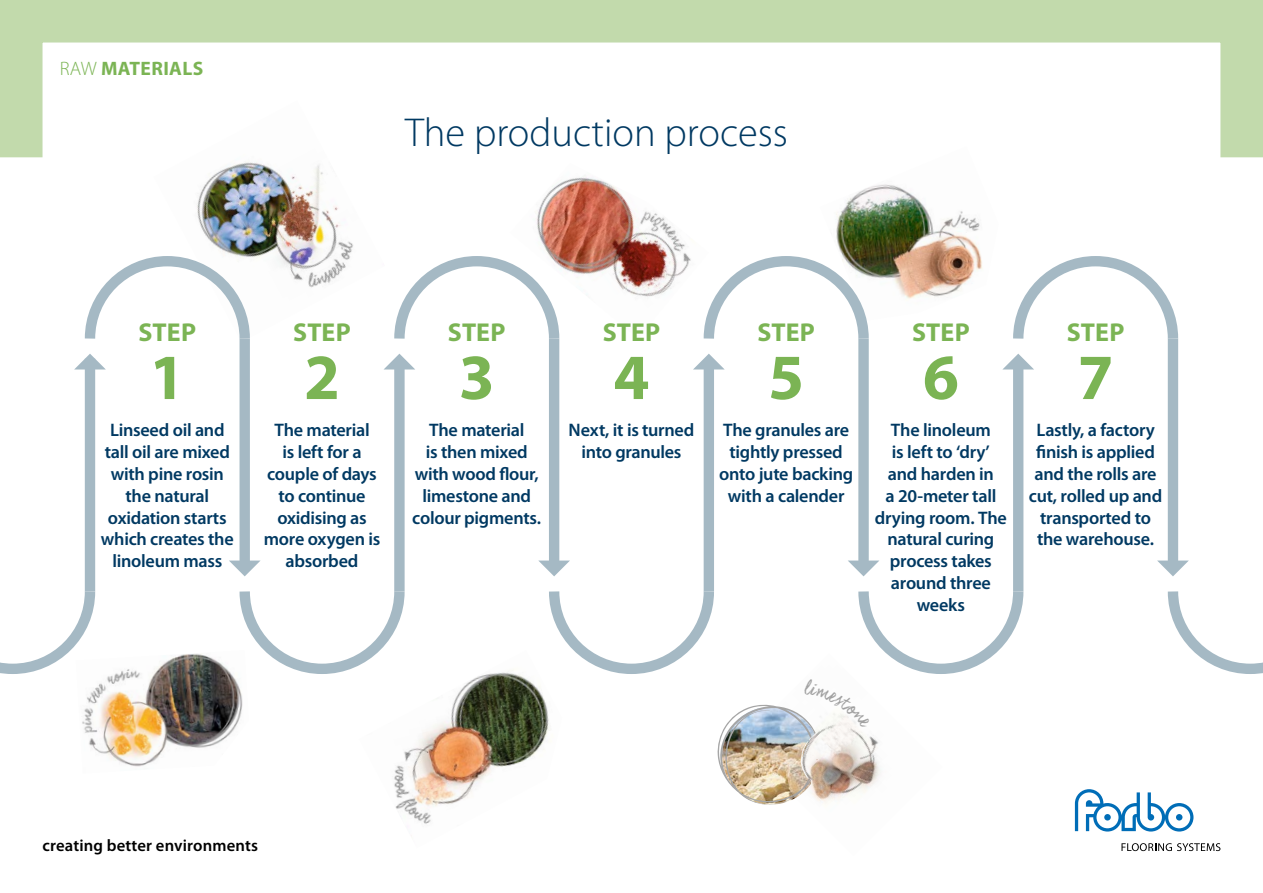
<style>
.page{position:relative;width:1263px;height:893px;background:#fff}
.page>*{position:absolute;margin:0;border:0;box-sizing:border-box;transform-origin:0 0}
.t1{font:700 64.8px "Myriad Pro";color:#7bb454}
.t2{font:300 40.5px "Myriad Pro";color:#003962}
.t3{font:700 25.95px "Myriad Pro";letter-spacing:.005em;color:#7bb454}
.t4{font:700 19.5px "Myriad Pro";letter-spacing:.02em;color:#7bb454}
.t5{font:600 18.15px/21.8px "Myriad Pro";letter-spacing:-.015em;color:#003962;text-align:center}
.t6{font:600 16.65px "Myriad Pro";letter-spacing:.01em;color:#000}
.s1{font-weight:300}
</style>
<div class="page">
<img style="left:536px;top:179px;width:155px;height:118px">
<img style="left:197px;top:179px;width:157px;height:109px">
<img style="left:82px;top:653px;width:161px;height:114px">
<img style="left:394px;top:670px;width:144px;height:154px">
<img style="left:836px;top:184px;width:147px;height:115px">
<div style="left:0;top:0;width:1263px;height:179px;border:43px solid #c2daac"></div>
<svg style="left:1121px;top:843px;width:99px;height:8px"></svg>
<svg style="left:1075px;top:789px;width:118px;height:42px"></svg>
<svg style="left:0;top:581px;width:100px;height:98px"></svg>
<div style="left:85px;top:359px;width:10px;height:232px;background:#a5b9c4"></div>
<div style="left:240px;top:339px;width:10px;height:230px;background:#a5b9c4"></div>
<div style="left:394px;top:365px;width:11px;height:226px;background:#a5b9c4"></div>
<div style="left:704px;top:365px;width:10px;height:226px;background:#a5b9c4"></div>
<div style="left:1013px;top:365px;width:10px;height:226px;background:#a5b9c4"></div>
<div style="left:549px;top:339px;width:10px;height:226px;background:#a5b9c4"></div>
<div style="left:858px;top:339px;width:11px;height:226px;background:#a5b9c4"></div>
<div style="left:1168px;top:339px;width:10px;height:226px;background:#a5b9c4"></div>
<svg style="left:75px;top:251px;width:180px;height:118px"></svg>
<svg style="left:384px;top:251px;width:180px;height:118px"></svg>
<svg style="left:693px;top:251px;width:181px;height:118px"></svg>
<svg style="left:1003px;top:256px;width:176px;height:113px"></svg>
<svg style="left:229px;top:560px;width:181px;height:119px"></svg>
<svg style="left:1157px;top:560px;width:106px;height:114px"></svg>
<svg style="left:538px;top:560px;width:486px;height:245px"></svg>
<p class="t4" style="left:60px;top:55px;width:145px"><span class="s1">RAW</span> MATERIALS</p>
<h2 class="t2" style="left:405px;top:108px;width:384px">The production process</h2>
<h3 class="t3" style="left:139px;top:315px;width:59px">STEP</h3>
<h1 class="t1" style="left:149px;top:335px;width:37px">1</h1>
<p class="t5" style="left:101px;top:420px;width:134px">Linseed oil and tall oil are mixed with pine rosin the natural oxidation starts which creates the linoleum mass</p>
<h3 class="t3" style="left:293px;top:315px;width:59px">STEP</h3>
<h1 class="t1" style="left:304px;top:335px;width:37px">2</h1>
<p class="t5" style="left:264px;top:420px;width:118px">The material<br>is left for a couple of days to continue oxidising as more oxygen is absorbed</p>
<h3 class="t3" style="left:448px;top:315px;width:59px">STEP</h3>
<h1 class="t1" style="left:459px;top:335px;width:37px">3</h1>
<p class="t5" style="left:412px;top:420px;width:130px">The material<br>is then mixed with wood flour, limestone and colour pigments.</p>
<h3 class="t3" style="left:603px;top:315px;width:59px">STEP</h3>
<h1 class="t1" style="left:613px;top:335px;width:37px">4</h1>
<p class="t5" style="left:569px;top:420px;width:127px">Next, it is turned into granules</p>
<h3 class="t3" style="left:757px;top:315px;width:59px">STEP</h3>
<h1 class="t1" style="left:768px;top:335px;width:37px">5</h1>
<p class="t5" style="left:719px;top:420px;width:135px">The granules are tightly pressed onto jute backing with a calender</p>
<h3 class="t3" style="left:912px;top:315px;width:59px">STEP</h3>
<h1 class="t1" style="left:923px;top:335px;width:37px">6</h1>
<p class="t5" style="left:875px;top:420px;width:133px">The linoleum<br>is left to ‘dry’ and harden in<br>a 20-meter tall drying room. The natural curing process takes around three weeks</p>
<h3 class="t3" style="left:1067px;top:315px;width:59px">STEP</h3>
<h1 class="t1" style="left:1077px;top:335px;width:37px">7</h1>
<p class="t5" style="left:1029px;top:420px;width:135px">Lastly, a factory finish is applied and the rolls are cut, rolled up and transported to the warehouse.</p>
<p class="t6" style="left:43px;top:836px;width:217px">creating better environments</p>
</div>
